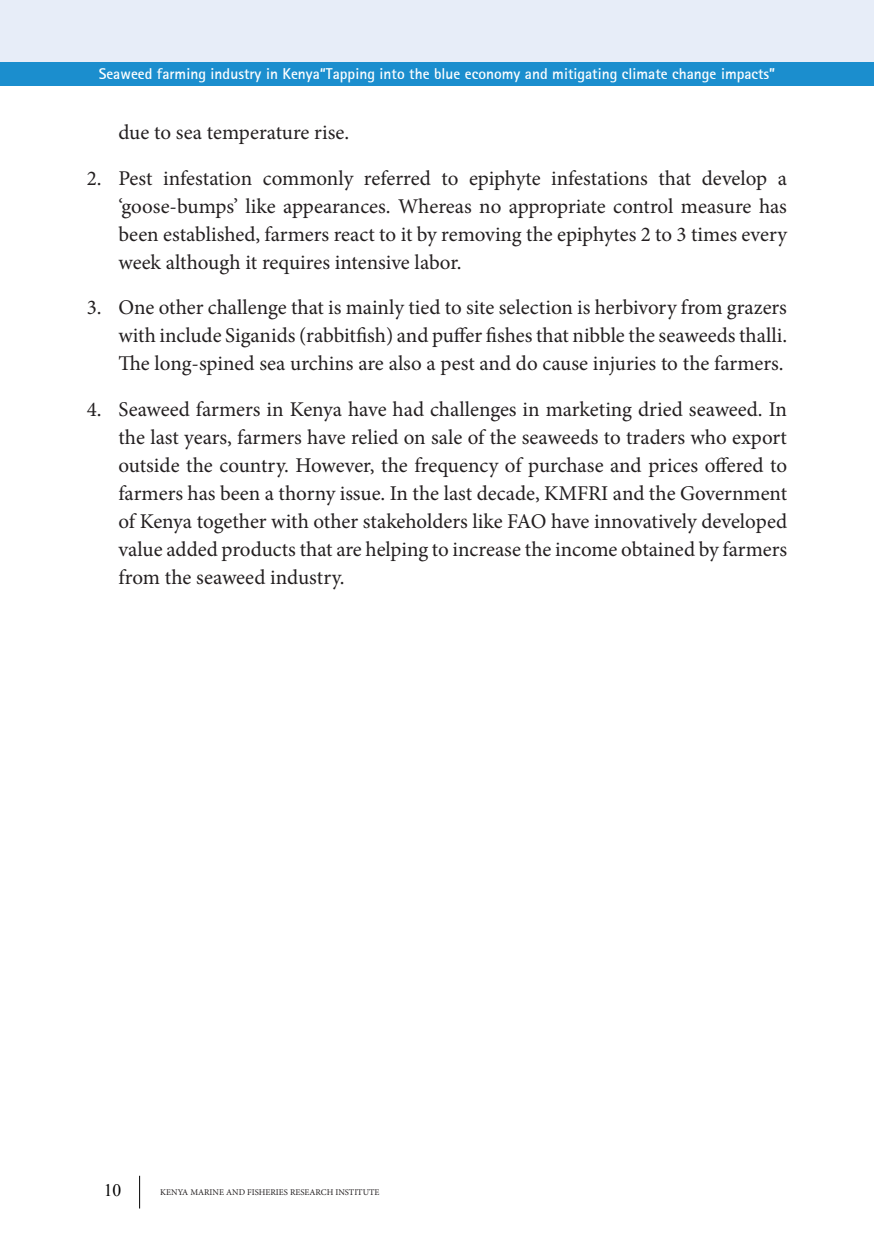
<style>
.page{position:relative;width:874px;height:1241px;background:#fff}
.page>*{position:absolute;margin:0;border:0;box-sizing:border-box;transform-origin:0 0}
.t1{font:21px/28px "Minion Pro";color:#231f20;text-align:justify}
.t2{font:17.5px "Times New Roman";color:#000}
.t3{font:700 15.4px "Rotis Sans Serif";color:#fff}
.t4{font:8.75px "Minion Pro";color:#231f20}
</style>
<div class="page">
<div style="left:0;top:62px;width:873px;height:24px;background:#1b8ece"></div>
<div style="left:0;top:0;width:873px;height:62px;background:#e7edf8"></div>
<hr style="left:139px;top:1175px;width:1px;height:33px;background:#000">
<p class="t3" style="left:99px;top:64px;width:677px">Seaweed farming industry in Kenya“Tapping into the blue economy and mitigating climate change impacts”</p>
<p class="t1" style="left:118px;top:119px;width:232px">due to sea temperature rise.</p>
<p class="t1" style="left:118px;top:164px;width:669px;text-indent:-32px">2. Pest infestation commonly referred to epiphyte infestations that develop a ‘goose-bumps’ like appearances. Whereas no appropriate control measure has been established, farmers react to it by removing the epiphytes 2 to 3 times every week although it requires intensive labor.</p>
<p class="t1" style="left:118px;top:293px;width:669px;text-indent:-32px">3. One other challenge that is mainly tied to site selection is herbivory from grazers with include Siganids (rabbitfish) and puffer fishes that nibble the seaweeds thalli.<br>The long-spined sea urchins are also a pest and do cause injuries to the farmers.</p>
<p class="t1" style="left:118px;top:395px;width:670px;text-indent:-32px">4. Seaweed farmers in Kenya have had challenges in marketing dried seaweed. In the last years, farmers have relied on sale of the seaweeds to traders who export outside the country. However, the frequency of purchase and prices offered to farmers has been a thorny issue. In the last decade, KMFRI and the Government of Kenya together with other stakeholders like FAO have innovatively developed value added products that are helping to increase the income obtained by farmers from the seaweed industry.</p>
<p class="t2" style="left:104px;top:1177px;width:19px">10</p>
<p class="t4" style="left:160px;top:1186px;width:221px">KENYA MARINE AND FISHERIES RESEARCH INSTITUTE</p>
</div>
